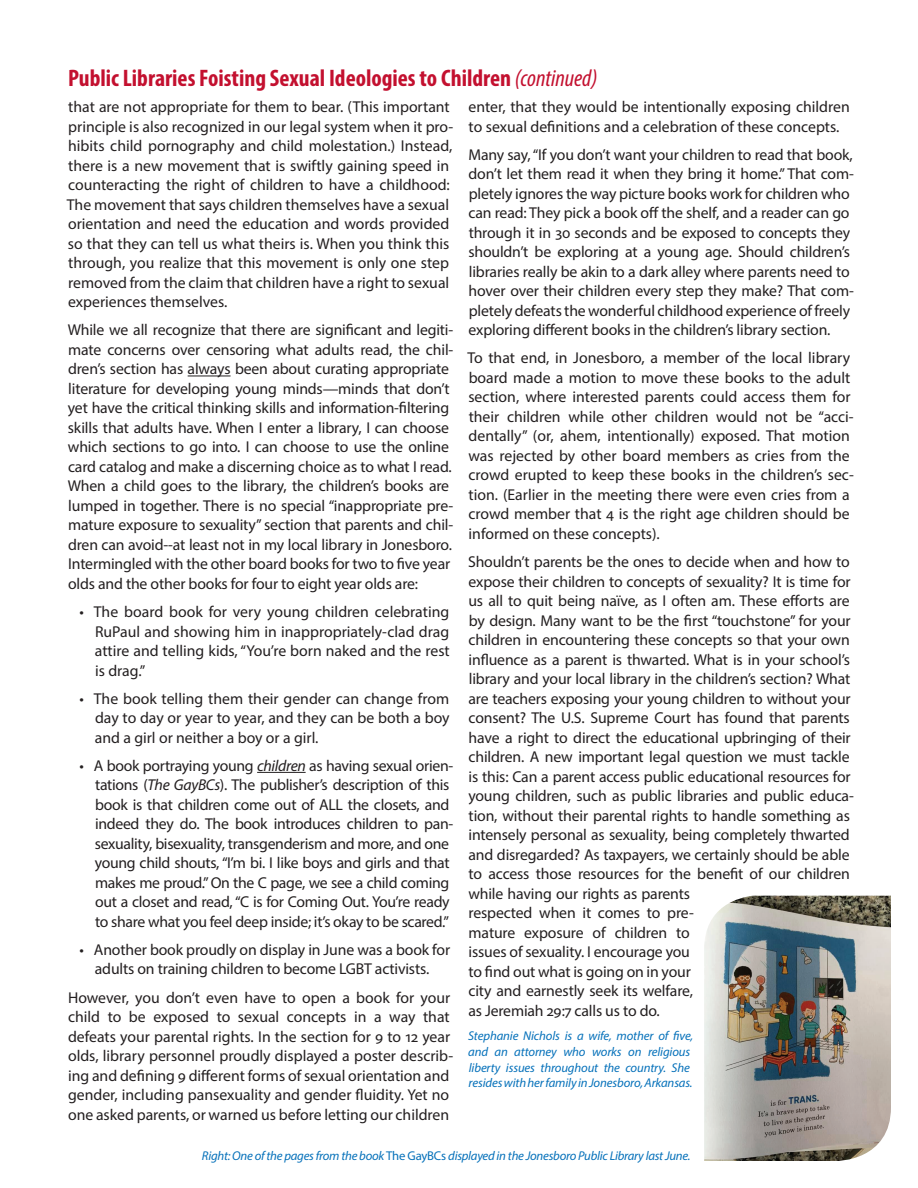
<style>
.page{position:relative;width:918px;height:1188px;background:#fff}
.page>*{position:absolute;margin:0;border:0;box-sizing:border-box;transform-origin:0 0}
.t1{font:700 condensed 24px "Myriad Pro";color:#c3102f}
.t2{font:15.75px/19.5px "Myriad Pro";letter-spacing:-.01em;color:#231f20}
.t3{font:italic 12.75px/15.8px "Myriad Pro";letter-spacing:-.01em;color:#0671ba}
.s1{font-weight:400;font-style:italic}
.s2{font-style:italic}
.s3{font-style:normal}
</style>
<div class="page">
<hr style="left:188px;top:376px;width:43px;height:1px;background:#231f20">
<hr style="left:257px;top:772px;width:49px;height:1px;background:#231f20">
<img style="left:704px;top:896px;width:187px;height:265px">
<h1 class="t1" style="left:68px;top:63px;width:531px">Public Libraries Foisting Sexual Ideologies to Children <span class="s1">(continued)</span></h1>
<p class="t2" style="left:67px;top:97px;width:388px">that are not appropriate for them to bear. (This important principle is also recognized in our legal system when it pro&shy;hibits child pornography and child molestation.) Instead, there is a new movement that is swiftly gaining speed in counteracting the right of children to have a childhood:<br>The movement that says children themselves have a sexual orientation and need the education and words provided so that they can tell us what theirs is. When you think this through, you realize that this movement is only one step removed from the claim that children have a right to sexual experiences themselves.</p>
<p class="t2" style="left:68px;top:320px;width:387px">While we all recognize that there are significant and legiti&shy;mate concerns over censoring what adults read, the chil&shy;dren’s section has always been about curating appropriate literature for developing young minds—minds that don’t yet have the critical thinking skills and information-filtering skills that adults have. When I enter a library, I can choose which sections to go into. I can choose to use the online card catalog and make a discerning choice as to what I read.<br>When a child goes to the library, the children’s books are lumped in together. There is no special “inappropriate pre&shy;mature exposure to sexuality” section that parents and chil&shy;dren can avoid--at least not in my local library in Jonesboro.<br>Intermingled with the other board books for two to five year olds and the other books for four to eight year olds are:</p>
<p class="t2" style="left:95px;top:602px;width:356px;text-align:justify;text-indent:-15px">• The board book for very young children celebrating RuPaul and showing him in inappropriately-clad drag attire and telling kids, “You’re born naked and the rest is drag.”</p>
<p class="t2" style="left:95px;top:688px;width:356px;text-align:justify;text-indent:-15px">• The book telling them their gender can change from day to day or year to year, and they can be both a boy and a girl or neither a boy or a girl.</p>
<p class="t2" style="left:95px;top:756px;width:360px;text-indent:-15px">• A book portraying young <span class="s2">children</span> as having sexual orien&shy;tations (<span class="s2">The GayBCs</span>). The publisher’s description of this book is that children come out of ALL the closets, and indeed they do. The book introduces children to pan&shy;sexuality, bisexuality, transgenderism and more, and one young child shouts, “I’m bi. I like boys and girls and that makes me proud.” On the C page, we see a child coming out a closet and read, “C is for Coming Out. You’re ready to share what you feel deep inside; it’s okay to be scared.”</p>
<p class="t2" style="left:80px;top:940px;width:372px;text-align:center">• Another book proudly on display in June was a book for adults on training children to become LGBT activists.</p>
<p class="t2" style="left:68px;top:987px;width:387px">However, you don’t even have to open a book for your child to be exposed to sexual concepts in a way that defeats your parental rights. In the section for 9 to 12 year olds, library personnel proudly displayed a poster describ&shy;ing and defining 9 different forms of sexual orientation and gender, including pansexuality and gender fluidity. Yet no one asked parents, or warned us before letting our children</p>
<p class="t2" style="left:469px;top:97px;width:383px">enter, that they would be intentionally exposing children to sexual definitions and a celebration of these concepts.</p>
<p class="t2" style="left:468px;top:145px;width:387px">Many say, “If you don’t want your children to read that book, don’t let them read it when they bring it home.” That com&shy;pletely ignores the way picture books work for children who can read: They pick a book off the shelf, and a reader can go through it in 30 seconds and be exposed to concepts they shouldn’t be exploring at a young age. Should children’s libraries really be akin to a dark alley where parents need to hover over their children every step they make? That com&shy;pletely defeats the wonderful childhood experience of freely exploring different books in the children’s library section.</p>
<p class="t2" style="left:467px;top:348px;width:388px">To that end, in Jonesboro, a member of the local library board made a motion to move these books to the adult section, where interested parents could access them for their children while other children would not be “acci&shy;dentally” (or, ahem, intentionally) exposed. That motion was rejected by other board members as cries from the crowd erupted to keep these books in the children’s sec&shy;tion. (Earlier in the meeting there were even cries from a crowd member that 4 is the right age children should be informed on these concepts).</p>
<p class="t2" style="left:468px;top:552px;width:387px">Shouldn’t parents be the ones to decide when and how to expose their children to concepts of sexuality? It is time for us all to quit being naïve, as I often am. These efforts are by design. Many want to be the first “touchstone” for your children in encountering these concepts so that your own influence as a parent is thwarted. What is in your school’s library and your local library in the children’s section? What are teachers exposing your young children to without your consent? The U.S. Supreme Court has found that parents have a right to direct the educational upbringing of their children. A new important legal question we must tackle is this: Can a parent access public educational resources for young children, such as public libraries and public educa&shy;tion, without their parental rights to handle something as intensely personal as sexuality, being completely thwarted and disregarded? As taxpayers, we certainly should be able to access those resources for the benefit of our children while having our rights as parents<br>respected when it comes to pre-<br>mature exposure of children to<br>issues of sexuality. I encourage you<br>to find out what is going on in your<br>city and earnestly seek its welfare,<br>as Jeremiah 29:7 calls us to do.</p>
<p class="t3" style="left:468px;top:1028px;width:227px">Stephanie Nichols is a wife, mother of five, and an attorney who works on religious liberty issues throughout the country. She resides with her family in Jonesboro, Arkansas.</p>
<p class="t3" style="left:202px;top:1148px;width:490px">Right: One of the pages from the book <span class="s3">The GayBCs</span> displayed in the Jonesboro Public Library last June.</p>
</div>
